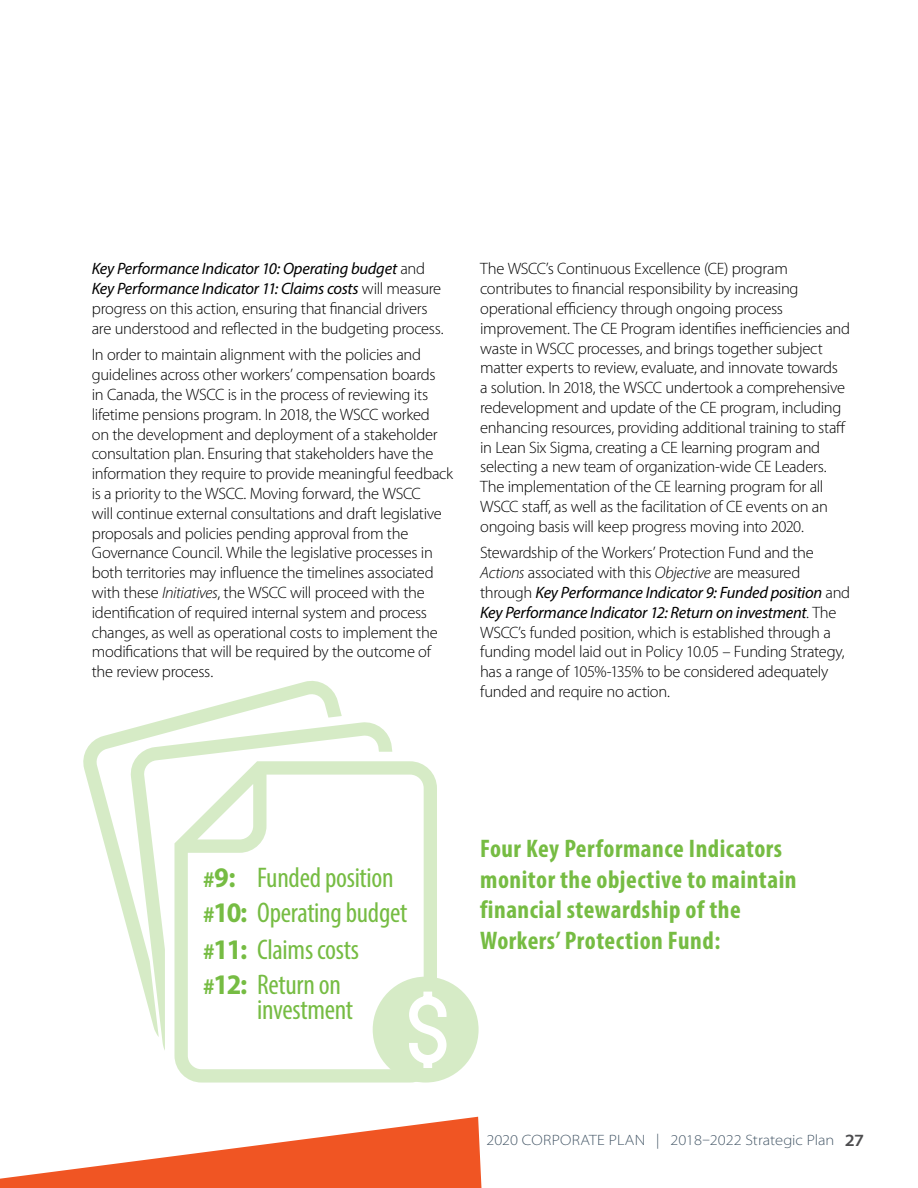
<style>
.page{position:relative;width:918px;height:1188px;background:#fff}
.page>*{position:absolute;margin:0;border:0;box-sizing:border-box;transform-origin:0 0}
.t1{font:condensed 28.5px/34.5px "Myriad Pro";letter-spacing:-.01em;color:#76bc43}
.t2{font:700 condensed 25.5px/30.6px "Myriad Pro";letter-spacing:.02em;color:#76bc43}
.t3{font:300 16.5px/19.8px "Myriad Pro";letter-spacing:-.02em;color:#000}
.t4{font:300 semi-expanded 15px "Myriad Pro";color:#455767}
.s1{font-weight:400;font-style:italic}
.s2{font-style:italic}
.s3{font-weight:700;font-stretch:semi-condensed;font-size:22.5px}
.s4{font-weight:700;font-stretch:semi-condensed}
.s5{font-weight:600;font-size:17.25px;color:#4d4d4f}
</style>
<div class="page">
<svg style="left:0;top:1117px;width:482px;height:71px"></svg>
<svg style="left:83px;top:681px;width:259px;height:254px"></svg>
<svg style="left:129px;top:721px;width:263px;height:329px"></svg>
<svg style="left:174px;top:761px;width:240px;height:322px"></svg>
<div style="left:373px;top:977px;width:106px;height:106px;background:#d6ebc6;border-radius:50%"></div>
<svg style="left:408px;top:761px;width:40px;height:307px"></svg>
<p class="t3" style="left:92px;top:259px;width:353px"><span class="s1">Key Performance Indicator 10: Operating budget</span> and <span class="s1">Key Performance Indicator 11: Claims costs</span> will measure progress on this action, ensuring that financial drivers are understood and reflected in the budgeting process.</p>
<p class="t3" style="left:92px;top:345px;width:363px">In order to maintain alignment with the policies and guidelines across other workers’ compensation boards<br>in Canada, the WSCC is in the process of reviewing its lifetime pensions program. In 2018, the WSCC worked<br>on the development and deployment of a stakeholder consultation plan. Ensuring that stakeholders have the information they require to provide meaningful feedback is a priority to the WSCC. Moving forward, the WSCC<br>will continue external consultations and draft legislative proposals and policies pending approval from the Governance Council. While the legislative processes in both territories may influence the timelines associated with these <span class="s2">Initiatives</span>, the WSCC will proceed with the identification of required internal system and process changes, as well as operational costs to implement the modifications that will be required by the outcome of the review process.</p>
<p class="t3" style="left:480px;top:259px;width:372px">The WSCC’s Continuous Excellence (CE) program contributes to financial responsibility by increasing operational efficiency through ongoing process improvement. The CE Program identifies inefficiencies and waste in WSCC processes, and brings together subject matter experts to review, evaluate, and innovate towards<br>a solution. In 2018, the WSCC undertook a comprehensive redevelopment and update of the CE program, including enhancing resources, providing additional training to staff in Lean Six Sigma, creating a CE learning program and selecting a new team of organization-wide CE Leaders.<br>The implementation of the CE learning program for all WSCC staff, as well as the facilitation of CE events on an ongoing basis will keep progress moving into 2020.</p>
<p class="t3" style="left:480px;top:543px;width:372px">Stewardship of the Workers’ Protection Fund and the <span class="s2">Actions</span> associated with this <span class="s2">Objective</span> are measured through <span class="s1">Key Performance Indicator 9: Funded position</span> and <span class="s1">Key Performance Indicator 12: Return on investment</span>. The WSCC’s funded position, which is established through a funding model laid out in Policy 10.05 – Funding Strategy, has a range of 105%-135% to be considered adequately funded and require no action.</p>
<h1 class="t1" style="left:203px;top:860px;width:206px"><span class="s3">#</span><span class="s4">9:</span> Funded position <span class="s3">#</span><span class="s4">10:</span> Operating budget</h1>
<h1 class="t1" style="left:203px;top:932px;width:157px"><span class="s3">#</span><span class="s4">11:</span> Claims costs <span class="s3">#</span><span class="s4">12:</span> Return on</h1>
<h1 class="t1" style="left:257px;top:992px;width:97px">investment</h1>
<h2 class="t2" style="left:480px;top:833px;width:318px">Four Key Performance Indicators monitor the objective to maintain financial stewardship of the<br>Workers’ Protection Fund:</h2>
<p class="t4" style="left:486px;top:1132px;width:379px">2020 CORPORATE PLAN | 2018–2022 Strategic Plan <span class="s5">27</span></p>
</div>
